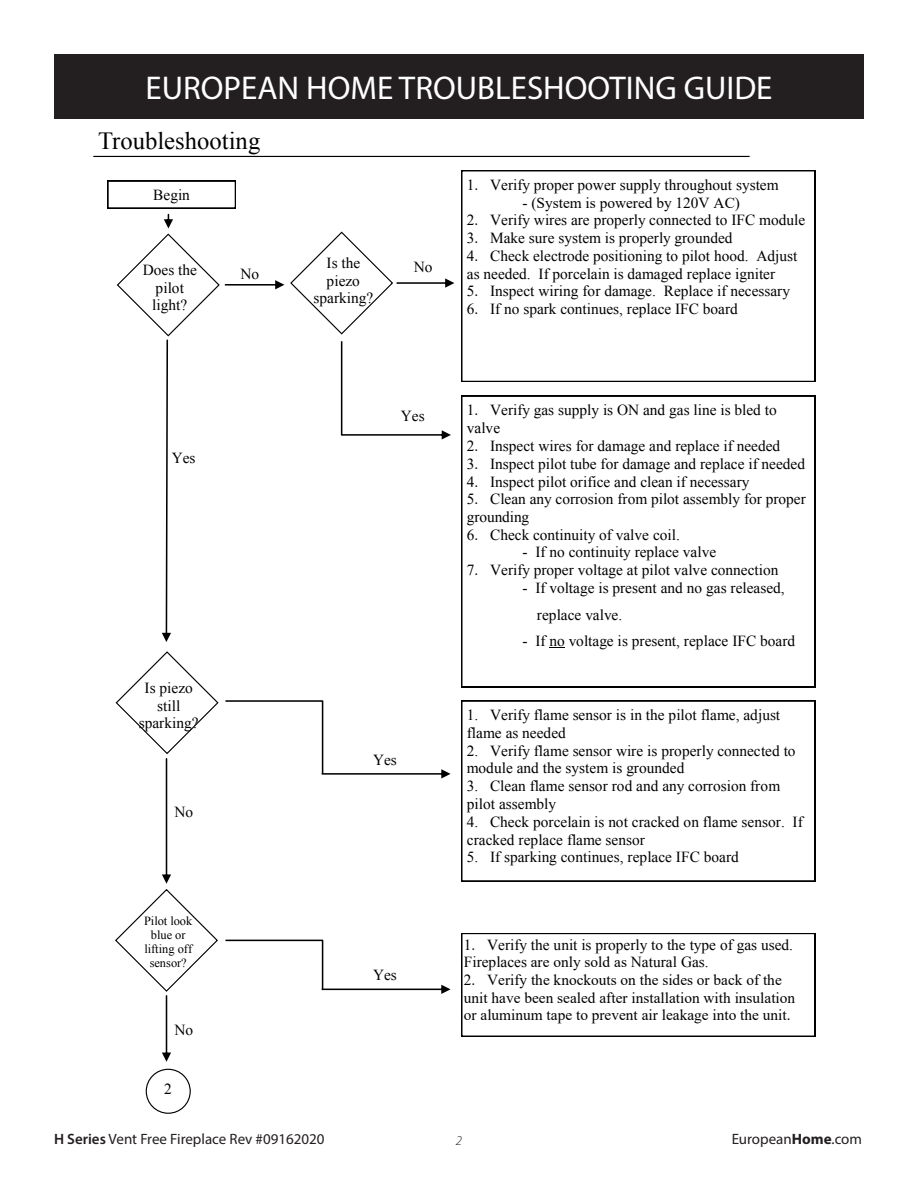
<style>
.page{position:relative;width:918px;height:1188px;background:#fff}
.page>*{position:absolute;margin:0;border:0;box-sizing:border-box;transform-origin:0 0}
.t1{font:33px "Myriad Pro";color:#fff}
.t2{font:24.6px "Times New Roman";color:#000}
.t3{font:15.3px/17.7px "Times New Roman";color:#000}
.t4{font:15px "Myriad Pro";color:#231f20}
.t5{font:italic 300 13.5px "Myriad Pro";color:#231f20}
.t6{font:12.45px/14.2px "Times New Roman";letter-spacing:-.005em;color:#000;text-align:center}
.s1{font-weight:600}
.s2{font-weight:700}
</style>
<div class="page">
<div style="left:54px;top:54px;width:810px;height:65px;background:#231f20"></div>
<hr style="left:94px;top:156px;width:655px;height:1px;background:#000">
<svg style="left:108px;top:181px;width:128px;height:27px"></svg>
<svg style="left:117px;top:214px;width:167px;height:428px"></svg>
<svg style="left:290px;top:232px;width:164px;height:103px"></svg>
<hr style="left:341px;top:341px;width:1px;height:94px;background:#000">
<svg style="left:341px;top:430px;width:110px;height:10px"></svg>
<svg style="left:461px;top:170px;width:354px;height:212px"></svg>
<svg style="left:461px;top:396px;width:354px;height:291px"></svg>
<svg style="left:549px;top:648px;width:16px;height:1px"></svg>
<svg style="left:461px;top:701px;width:354px;height:180px"></svg>
<svg style="left:461px;top:933px;width:354px;height:103px"></svg>
<svg style="left:146px;top:1069px;width:45px;height:45px"></svg>
<svg style="left:115px;top:651px;width:336px;height:411px"></svg>
<h1 class="t1" style="left:145px;top:67px;width:629px">EUROPEAN HOME TROUBLESHOOTING GUIDE</h1>
<p class="t2" style="left:98px;top:124px;width:164px">Troubleshooting</p>
<p class="t3" style="left:153px;top:186px;width:38px">Begin</p>
<p class="t3" style="left:143px;top:261px;width:56px;text-align:center">Does the pilot light?</p>
<p class="t3" style="left:240px;top:265px;width:20px">No</p>
<p class="t3" style="left:314px;top:254px;width:61px;text-align:center">Is the piezo sparking?</p>
<p class="t3" style="left:414px;top:258px;width:20px">No</p>
<p class="t3" style="left:467px;top:175px;width:313px">1. Verify proper power supply throughout system</p>
<p class="t3" style="left:522px;top:193px;width:219px">- (System is powered by 120V AC)</p>
<p class="t3" style="left:467px;top:211px;width:340px">2. Verify wires are properly connected to IFC module</p>
<p class="t3" style="left:467px;top:229px;width:267px">3. Make sure system is properly grounded</p>
<p class="t3" style="left:467px;top:246px;width:332px">4. Check electrode positioning to pilot hood. Adjust as needed. If porcelain is damaged replace igniter</p>
<p class="t3" style="left:467px;top:282px;width:325px">5. Inspect wiring for damage. Replace if necessary</p>
<p class="t3" style="left:467px;top:299px;width:272px">6. If no spark continues, replace IFC board</p>
<p class="t3" style="left:172px;top:449px;width:25px">Yes</p>
<p class="t3" style="left:139px;top:679px;width:61px;text-align:center">Is piezo still sparking?</p>
<p class="t3" style="left:174px;top:803px;width:20px">No</p>
<p class="t6" style="left:144px;top:913px;width:50px">Pilot look blue or lifting off sensor?</p>
<p class="t3" style="left:174px;top:1021px;width:20px">No</p>
<p class="t3" style="left:164px;top:1080px;width:9px">2</p>
<p class="t3" style="left:401px;top:407px;width:25px">Yes</p>
<p class="t3" style="left:373px;top:751px;width:25px">Yes</p>
<p class="t3" style="left:373px;top:966px;width:25px">Yes</p>
<p class="t3" style="left:467px;top:401px;width:311px">1. Verify gas supply is ON and gas line is bled to valve</p>
<p class="t3" style="left:467px;top:437px;width:315px">2. Inspect wires for damage and replace if needed</p>
<p class="t3" style="left:467px;top:454px;width:340px">3. Inspect pilot tube for damage and replace if needed</p>
<p class="t3" style="left:467px;top:472px;width:284px">4. Inspect pilot orifice and clean if necessary</p>
<p class="t3" style="left:467px;top:490px;width:341px">5. Clean any corrosion from pilot assembly for proper grounding</p>
<p class="t3" style="left:467px;top:525px;width:214px">6. Check continuity of valve coil.</p>
<p class="t3" style="left:522px;top:543px;width:195px">- If no continuity replace valve</p>
<p class="t3" style="left:467px;top:561px;width:313px">7. Verify proper voltage at pilot valve connection</p>
<p class="t3" style="left:537px;top:574px;width:249px;line-height:27px;text-indent:-15px">- If voltage is present and no gas released, replace valve.</p>
<p class="t3" style="left:522px;top:632px;width:274px">- If no voltage is present, replace IFC board</p>
<p class="t3" style="left:467px;top:706px;width:315px">1. Verify flame sensor is in the pilot flame, adjust flame as needed</p>
<p class="t3" style="left:467px;top:741px;width:330px">2. Verify flame sensor wire is properly connected to module and the system is grounded</p>
<p class="t3" style="left:467px;top:777px;width:315px">3. Clean flame sensor rod and any corrosion from pilot assembly</p>
<p class="t3" style="left:467px;top:813px;width:338px">4. Check porcelain is not cracked on flame sensor. If cracked replace flame sensor</p>
<p class="t3" style="left:467px;top:848px;width:274px">5. If sparking continues, replace IFC board</p>
<p class="t3" style="left:464px;top:935px;width:331px">1. Verify the unit is properly to the type of gas used.<br>Fireplaces are only sold as Natural Gas.</p>
<p class="t3" style="left:464px;top:971px;width:333px">2. Verify the knockouts on the sides or back of the unit have been sealed after installation with insulation or aluminum tape to prevent air leakage into the unit.</p>
<p class="t3" style="left:447px;top:1125px;width:17px">11</p>
<p class="t4" style="left:54px;top:1130px;width:272px"><span class="s1">H Series</span> Vent Free Fireplace Rev #09162020</p>
<p class="t4" style="left:732px;top:1130px;width:132px">European<span class="s2">Home</span>.com</p>
<p class="t5" style="left:456px;top:1132px;width:8px">2</p>
</div>
